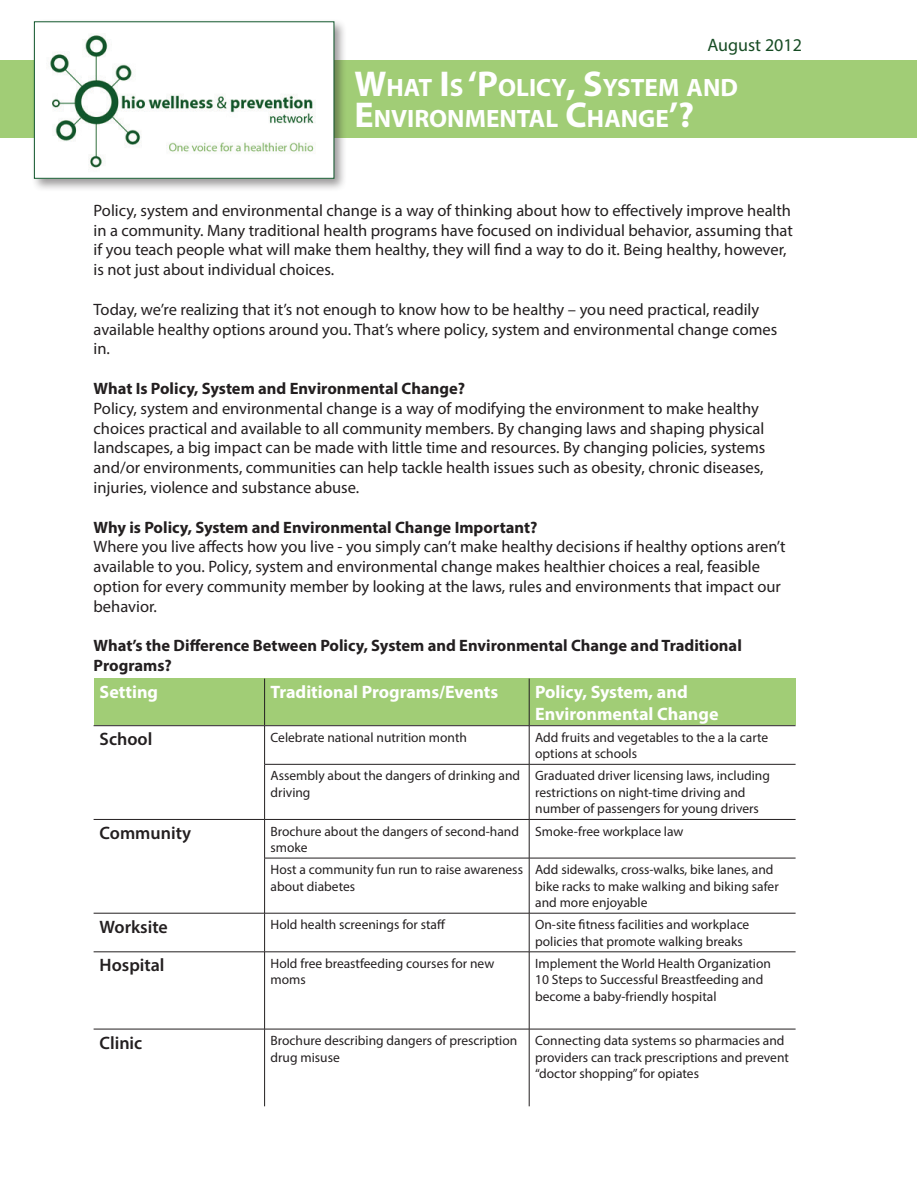
<style>
.page{position:relative;width:918px;height:1188px;background:#fff}
.page>*{position:absolute;margin:0;border:0;box-sizing:border-box;transform-origin:0 0}
.t1{font:700 25.2px/31.5px "Myriad Pro";color:#fff}
.t2{font:700 18px/21.6px "Myriad Pro";color:#fff}
.t3{font:600 18px "Myriad Pro";color:#231f20}
.t4{font:18px "Myriad Pro";color:#174c24}
.t5{font:16.5px/19.8px "Myriad Pro";color:#231f20}
.t6{font:700 16.5px/19.8px "Myriad Pro";color:#231f20}
.t7{font:13.5px/16.5px "Myriad Pro";color:#231f20}
.s1{font-size:36px}
</style>
<div class="page">
<div style="left:94px;top:679px;width:702px;height:46px;background:#a1cd76"></div>
<hr style="left:264px;top:679px;width:1px;height:47px;background:#231f20">
<hr style="left:529px;top:679px;width:1px;height:47px;background:#231f20">
<hr style="left:94px;top:725px;width:171px;height:1px;background:#231f20">
<hr style="left:265px;top:725px;width:264px;height:1px;background:#231f20">
<hr style="left:264px;top:726px;width:1px;height:38px;background:#231f20">
<hr style="left:529px;top:725px;width:267px;height:1px;background:#231f20">
<hr style="left:529px;top:726px;width:1px;height:38px;background:#231f20">
<hr style="left:264px;top:764px;width:265px;height:1px;background:#231f20">
<hr style="left:264px;top:765px;width:1px;height:54px;background:#231f20">
<hr style="left:529px;top:764px;width:267px;height:1px;background:#231f20">
<hr style="left:529px;top:765px;width:1px;height:54px;background:#231f20">
<hr style="left:94px;top:819px;width:171px;height:1px;background:#231f20">
<hr style="left:265px;top:819px;width:264px;height:1px;background:#231f20">
<hr style="left:264px;top:820px;width:1px;height:38px;background:#231f20">
<hr style="left:529px;top:819px;width:267px;height:1px;background:#231f20">
<hr style="left:529px;top:820px;width:1px;height:38px;background:#231f20">
<hr style="left:264px;top:858px;width:265px;height:1px;background:#231f20">
<hr style="left:264px;top:858px;width:1px;height:55px;background:#231f20">
<hr style="left:529px;top:858px;width:267px;height:1px;background:#231f20">
<hr style="left:529px;top:858px;width:1px;height:55px;background:#231f20">
<hr style="left:94px;top:913px;width:171px;height:1px;background:#231f20">
<hr style="left:265px;top:913px;width:264px;height:1px;background:#231f20">
<hr style="left:264px;top:913px;width:1px;height:39px;background:#231f20">
<hr style="left:529px;top:913px;width:267px;height:1px;background:#231f20">
<hr style="left:529px;top:913px;width:1px;height:39px;background:#231f20">
<hr style="left:94px;top:952px;width:171px;height:1px;background:#231f20">
<hr style="left:265px;top:952px;width:264px;height:1px;background:#231f20">
<hr style="left:264px;top:952px;width:1px;height:77px;background:#231f20">
<hr style="left:529px;top:952px;width:267px;height:1px;background:#231f20">
<hr style="left:529px;top:952px;width:1px;height:77px;background:#231f20">
<hr style="left:94px;top:1029px;width:171px;height:1px;background:#231f20">
<hr style="left:265px;top:1029px;width:264px;height:1px;background:#231f20">
<hr style="left:264px;top:1029px;width:1px;height:77px;background:#231f20">
<hr style="left:529px;top:1029px;width:267px;height:1px;background:#231f20">
<hr style="left:529px;top:1029px;width:1px;height:77px;background:#231f20">
<div style="left:1px;top:60px;width:916px;height:78px;background:#a1cd76"></div>
<div style="left:31px;top:19px;width:317px;height:173px;background:#231f20;opacity:.45"></div>
<img style="left:36px;top:24px;width:296px;height:153px">
<div style="left:34px;top:22px;width:300px;height:157px;border:1px solid #10562b"></div>
<p class="t4" style="left:707px;top:34px;width:96px">August 2012</p>
<h1 class="t1" style="left:355px;top:71px;width:385px"><span class="s1">W</span>HAT <span class="s1">I</span>S <span class="s1">‘P</span>OLICY<span class="s1">, S</span>YSTEM AND<br><span class="s1">E</span>NVIRONMENTAL <span class="s1">C</span>HANGE<span class="s1">’?</span></h1>
<p class="t5" style="left:94px;top:200px;width:701px">Policy, system and environmental change is a way of thinking about how to effectively improve health in a community. Many traditional health programs have focused on individual behavior, assuming that if you teach people what will make them healthy, they will find a way to do it. Being healthy, however, is not just about individual choices.</p>
<p class="t5" style="left:94px;top:299px;width:685px">Today, we’re realizing that it’s not enough to know how to be healthy – you need practical, readily available healthy options around you. That’s where policy, system and environmental change comes in.</p>
<p class="t6" style="left:94px;top:378px;width:373px">What Is Policy, System and Environmental Change?</p>
<p class="t5" style="left:94px;top:398px;width:673px">Policy, system and environmental change is a way of modifying the environment to make healthy choices practical and available to all community members. By changing laws and shaping physical landscapes, a big impact can be made with little time and resources. By changing policies, systems and/or environments, communities can help tackle health issues such as obesity, chronic diseases, injuries, violence and substance abuse.</p>
<p class="t6" style="left:94px;top:517px;width:445px">Why is Policy, System and Environmental Change Important?</p>
<p class="t5" style="left:94px;top:537px;width:694px">Where you live affects how you live - you simply can’t make healthy decisions if healthy options aren’t available to you. Policy, system and environmental change makes healthier choices a real, feasible option for every community member by looking at the laws, rules and environments that impact our behavior.</p>
<p class="t6" style="left:94px;top:635px;width:650px">What’s the Difference Between Policy, System and Environmental Change and Traditional<br>Programs?</p>
<p class="t2" style="left:100px;top:681px;width:60px">Setting</p>
<p class="t2" style="left:271px;top:681px;width:229px">Traditional Programs/Events</p>
<p class="t2" style="left:535px;top:681px;width:185px">Policy, System, and<br>Environmental Change</p>
<p class="t3" style="left:100px;top:728px;width:54px">School</p>
<p class="t7" style="left:271px;top:729px;width:198px">Celebrate national nutrition month</p>
<p class="t7" style="left:535px;top:729px;width:235px">Add fruits and vegetables to the a la carte options at schools</p>
<p class="t7" style="left:271px;top:767px;width:251px">Assembly about the dangers of drinking and driving</p>
<p class="t7" style="left:535px;top:767px;width:236px">Graduated driver licensing laws, including restrictions on night-time driving and number of passengers for young drivers</p>
<p class="t3" style="left:100px;top:821px;width:93px">Community</p>
<p class="t7" style="left:271px;top:823px;width:250px">Brochure about the dangers of second-hand smoke</p>
<p class="t7" style="left:535px;top:823px;width:150px">Smoke-free workplace law</p>
<p class="t7" style="left:271px;top:861px;width:254px">Host a community fun run to raise awareness about diabetes</p>
<p class="t7" style="left:535px;top:861px;width:245px">Add sidewalks, cross-walks, bike lanes, and bike racks to make walking and biking safer and more enjoyable</p>
<p class="t3" style="left:100px;top:915px;width:70px">Worksite</p>
<p class="t7" style="left:271px;top:916px;width:176px">Hold health screenings for staff</p>
<p class="t7" style="left:535px;top:916px;width:216px">On-site fitness facilities and workplace policies that promote walking breaks</p>
<p class="t3" style="left:100px;top:954px;width:66px">Hospital</p>
<p class="t7" style="left:271px;top:955px;width:225px">Hold free breastfeeding courses for new moms</p>
<p class="t7" style="left:535px;top:955px;width:237px">Implement the World Health Organization<br>10 Steps to Successful Breastfeeding and become a baby-friendly hospital</p>
<p class="t3" style="left:100px;top:1031px;width:44px">Clinic</p>
<p class="t7" style="left:271px;top:1032px;width:248px">Brochure describing dangers of prescription drug misuse</p>
<p class="t7" style="left:535px;top:1032px;width:255px">Connecting data systems so pharmacies and providers can track prescriptions and prevent “doctor shopping” for opiates</p>
</div>
